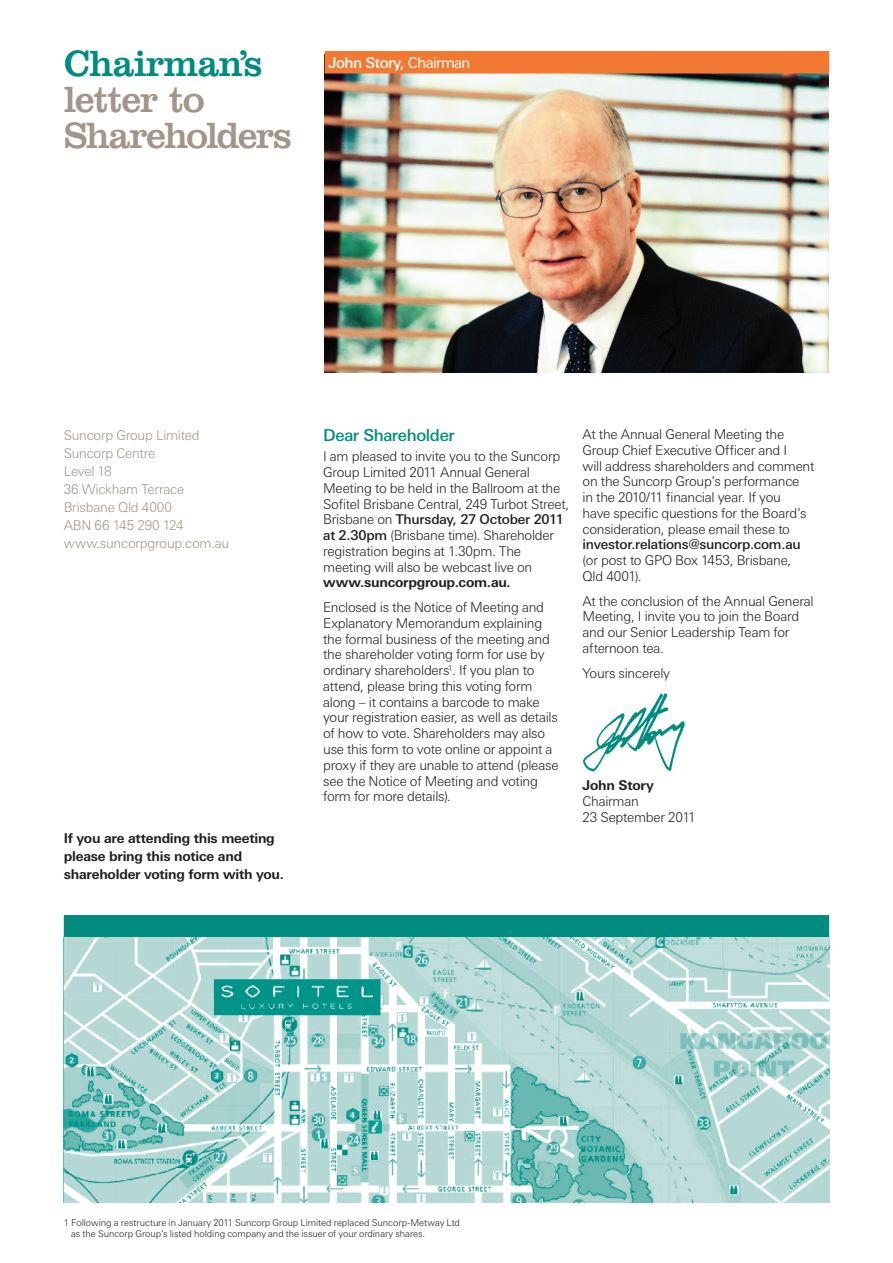
<style>
.page{position:relative;width:893px;height:1263px;background:#fff}
.page>*{position:absolute;margin:0;border:0;box-sizing:border-box;transform-origin:0 0}
.t1{font:37.5px/36px "Clarendon BT";letter-spacing:-.045em;color:#a19689}
.t2{font:37.5px "Clarendon BT";letter-spacing:-.02em;color:#008c7f}
.t3{font:500 16.5px "LT Univers Basic";letter-spacing:-.025em;color:#008c7f}
.t4{font:500 15px "LT Univers Basic";letter-spacing:-.04em;color:#fff}
.t5{font:300 13.5px/15.8px "LT Univers Basic";letter-spacing:-.02em;color:#231f20}
.t6{font:700 13.5px/18px "LT Univers Basic";letter-spacing:-.02em;color:#231f20}
.t7{font:300 13.5px/18px "LT Univers Basic";letter-spacing:-.02em;color:#a19689}
.t8{font:500 13.5px "LT Univers Basic";letter-spacing:-.02em;color:#231f20}
.t9{font:300 9.3px/11.2px "LT Univers Basic";letter-spacing:-.005em;color:#231f20}
.s1{font-weight:400}
.s2{font-weight:500}
</style>
<div class="page">
<img style="left:324px;top:54px;width:505px;height:319px">
<div style="left:325px;top:51px;width:504px;height:23px;background:#f37932"></div>
<img style="left:583px;top:693px;width:102px;height:79px">
<div style="left:64px;top:915px;width:765px;height:22px;background:#008c7f"></div>
<img style="left:64px;top:938px;width:765px;height:264px">
<h1 class="t2" style="left:64px;top:40px;width:200px">Chairman’s</h1>
<p class="t4" style="left:328px;top:54px;width:144px">John Story, <span class="s1">Chairman</span></p>
<h1 class="t1" style="left:64px;top:81px;width:229px">letter to<br>Shareholders</h1>
<p class="t7" style="left:64px;top:426px;width:167px">Suncorp Group Limited<br>Suncorp Centre<br>Level 18<br>36 Wickham Terrace<br>Brisbane Qld 4000<br>ABN 66 145 290 124 www.suncorpgroup.com.au</p>
<p class="t6" style="left:64px;top:829px;width:222px">If you are attending this meeting please bring this notice and shareholder voting form with you.</p>
<p class="t3" style="left:323px;top:426px;width:133px">Dear Shareholder</p>
<p class="t5" style="left:323px;top:449px;width:248px">I am pleased to invite you to the Suncorp Group Limited 2011 Annual General Meeting to be held in the Ballroom at the Sofitel Brisbane Central, 249 Turbot Street, Brisbane on <span class="s2">Thursday, 27 October 2011 at 2.30pm</span> (Brisbane time). Shareholder registration begins at 1.30pm. The meeting will also be webcast live on</p>
<p class="t6" style="left:323px;top:573px;width:189px">www.suncorpgroup.com.au.</p>
<p class="t5" style="left:323px;top:599px;width:237px">Enclosed is the Notice of Meeting and Explanatory Memorandum explaining the formal business of the meeting and the shareholder voting form for use by ordinary shareholders<sup>1</sup>. If you plan to attend, please bring this voting form along – it contains a barcode to make your registration easier, as well as details of how to vote. Shareholders may also use this form to vote online or appoint a proxy if they are unable to attend (please see the Notice of Meeting and voting form for more details).</p>
<p class="t5" style="left:583px;top:426px;width:233px">At the Annual General Meeting the Group Chief Executive Officer and I<br>will address shareholders and comment on the Suncorp Group’s performance<br>in the 2010/11 financial year. If you<br>have specific questions for the Board’s consideration, please email these to</p>
<p class="t8" style="left:583px;top:537px;width:220px">investor.relations@suncorp.com.au</p>
<p class="t5" style="left:583px;top:552px;width:210px">(or post to GPO Box 1453, Brisbane,<br>Qld 4001).</p>
<p class="t5" style="left:583px;top:593px;width:233px">At the conclusion of the Annual General<br>Meeting, I invite you to join the Board and our Senior Leadership Team for afternoon tea.</p>
<p class="t5" style="left:583px;top:665px;width:89px">Yours sincerely</p>
<p class="t6" style="left:583px;top:776px;width:73px">John Story</p>
<p class="t5" style="left:583px;top:793px;width:115px">Chairman<br>23 September 2011</p>
<p class="t9" style="left:71px;top:1217px;width:390px;text-indent:-7px">1 Following a restructure in January 2011 Suncorp Group Limited replaced Suncorp-Metway Ltd as the Suncorp Group’s listed holding company and the issuer of your ordinary shares.</p>
</div>
